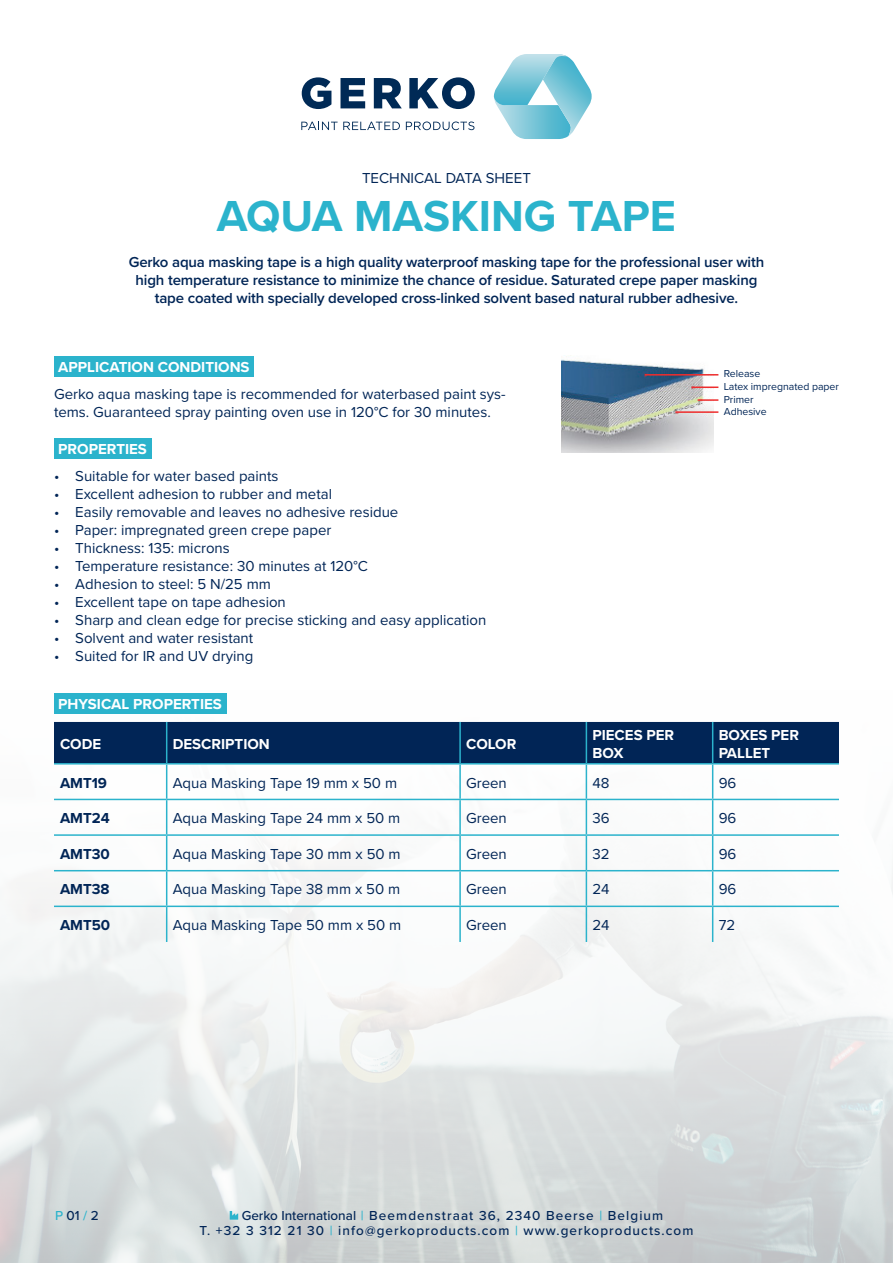
<style>
.page{position:relative;width:893px;height:1263px;background:#fff}
.page>*{position:absolute;margin:0;border:0;box-sizing:border-box;transform-origin:0 0}
.t1{font:700 45px "Proxima Nova";color:#2bb3cc}
.Alineastijl{font:15px/18px "Proxima Nova";color:#012556}
.t2{font:600 15px/18px "Proxima Nova";letter-spacing:-.01em;color:#012556;text-align:center}
.t3{font:700 15px/18px "Proxima Nova";color:#fff}
.t4{font:700 15px "Proxima Nova";color:#012556}
.t5{font:500 13.5px/15px "Proxima Nova";letter-spacing:.08em;color:#012556}
.Alineastijl-2{font:10.5px "Proxima Nova";color:#012556}
.s1{color:#2bb3cc}
</style>
<div class="page">
<svg style="left:301px;top:122px;width:99px;height:8px"></svg>
<svg style="left:406px;top:122px;width:68px;height:8px"></svg>
<svg style="left:302px;top:77px;width:29px;height:32px"></svg>
<svg style="left:340px;top:78px;width:25px;height:30px"></svg>
<svg style="left:374px;top:78px;width:28px;height:30px"></svg>
<svg style="left:409px;top:77px;width:66px;height:32px"></svg>
<svg style="left:494px;top:54px;width:98px;height:85px"></svg>
<img style="left:0;top:693px;width:893px;height:570px">
<svg style="left:230px;top:1211px;width:8px;height:8px"></svg>
<div style="left:54px;top:356px;width:200px;height:20px;background:#2bb3cc"></div>
<div style="left:54px;top:438px;width:97px;height:20px;background:#2bb3cc"></div>
<img style="left:562px;top:359px;width:151px;height:94px">
<hr style="left:645px;top:374px;width:73px;height:2px;background:#ee2d2d">
<hr style="left:675px;top:411px;width:43px;height:2px;background:#ee2d2d">
<hr style="left:692px;top:386px;width:26px;height:2px;background:#ee2d2d">
<hr style="left:698px;top:399px;width:20px;height:2px;background:#ee2d2d">
<div style="left:54px;top:693px;width:172px;height:20px;background:#2bb3cc"></div>
<div style="left:54px;top:722px;width:785px;height:41px;background:#012556"></div>
<hr style="left:166px;top:722px;width:1px;height:41px;background:#2bb3cc">
<hr style="left:459px;top:722px;width:2px;height:41px;background:#2bb3cc">
<hr style="left:586px;top:722px;width:1px;height:41px;background:#2bb3cc">
<hr style="left:712px;top:722px;width:1px;height:41px;background:#2bb3cc">
<hr style="left:54px;top:763px;width:113px;height:1px;background:#2bb3cc">
<hr style="left:54px;top:799px;width:113px;height:1px;background:#2bb3cc">
<hr style="left:54px;top:834px;width:113px;height:2px;background:#2bb3cc">
<hr style="left:54px;top:870px;width:113px;height:1px;background:#2bb3cc">
<hr style="left:166px;top:764px;width:1px;height:35px;background:#2bb3cc">
<hr style="left:166px;top:800px;width:1px;height:34px;background:#2bb3cc">
<hr style="left:166px;top:836px;width:1px;height:34px;background:#2bb3cc">
<hr style="left:166px;top:871px;width:1px;height:34px;background:#2bb3cc">
<hr style="left:167px;top:763px;width:293px;height:1px;background:#2bb3cc">
<hr style="left:460px;top:763px;width:126px;height:1px;background:#2bb3cc">
<hr style="left:586px;top:763px;width:127px;height:1px;background:#2bb3cc">
<hr style="left:459px;top:764px;width:2px;height:35px;background:#2bb3cc">
<hr style="left:586px;top:764px;width:1px;height:35px;background:#2bb3cc">
<hr style="left:459px;top:800px;width:2px;height:34px;background:#2bb3cc">
<hr style="left:586px;top:800px;width:1px;height:34px;background:#2bb3cc">
<hr style="left:459px;top:836px;width:2px;height:34px;background:#2bb3cc">
<hr style="left:586px;top:836px;width:1px;height:34px;background:#2bb3cc">
<hr style="left:459px;top:871px;width:2px;height:34px;background:#2bb3cc">
<hr style="left:586px;top:871px;width:1px;height:34px;background:#2bb3cc">
<hr style="left:167px;top:799px;width:293px;height:1px;background:#2bb3cc">
<hr style="left:460px;top:799px;width:126px;height:1px;background:#2bb3cc">
<hr style="left:586px;top:799px;width:127px;height:1px;background:#2bb3cc">
<hr style="left:167px;top:834px;width:293px;height:2px;background:#2bb3cc">
<hr style="left:460px;top:834px;width:126px;height:2px;background:#2bb3cc">
<hr style="left:586px;top:834px;width:127px;height:2px;background:#2bb3cc">
<hr style="left:167px;top:870px;width:293px;height:1px;background:#2bb3cc">
<hr style="left:460px;top:870px;width:126px;height:1px;background:#2bb3cc">
<hr style="left:586px;top:870px;width:127px;height:1px;background:#2bb3cc">
<hr style="left:712px;top:764px;width:1px;height:35px;background:#2bb3cc">
<hr style="left:712px;top:800px;width:1px;height:34px;background:#2bb3cc">
<hr style="left:712px;top:836px;width:1px;height:34px;background:#2bb3cc">
<hr style="left:712px;top:871px;width:1px;height:34px;background:#2bb3cc">
<hr style="left:713px;top:763px;width:126px;height:1px;background:#2bb3cc">
<hr style="left:713px;top:799px;width:126px;height:1px;background:#2bb3cc">
<hr style="left:713px;top:834px;width:126px;height:2px;background:#2bb3cc">
<hr style="left:713px;top:870px;width:126px;height:1px;background:#2bb3cc">
<hr style="left:54px;top:905px;width:113px;height:2px;background:#2bb3cc">
<hr style="left:166px;top:907px;width:1px;height:35px;background:#2bb3cc">
<hr style="left:167px;top:905px;width:293px;height:2px;background:#2bb3cc">
<hr style="left:460px;top:905px;width:126px;height:2px;background:#2bb3cc">
<hr style="left:586px;top:905px;width:127px;height:2px;background:#2bb3cc">
<hr style="left:459px;top:907px;width:2px;height:35px;background:#2bb3cc">
<hr style="left:586px;top:907px;width:1px;height:35px;background:#2bb3cc">
<hr style="left:712px;top:907px;width:1px;height:35px;background:#2bb3cc">
<hr style="left:713px;top:905px;width:126px;height:2px;background:#2bb3cc">
<p class="Alineastijl" style="left:362px;top:168px;width:170px">TECHNICAL DATA SHEET</p>
<p class="t1" style="left:217px;top:182px;width:461px">AQUA MASKING TAPE</p>
<p class="t2" style="left:129px;top:252px;width:637px">Gerko aqua masking tape is a high quality waterproof masking tape for the professional user with high temperature resistance to minimize the chance of residue. Saturated crepe paper masking tape coated with specially developed cross-linked solvent based natural rubber adhesive.</p>
<p class="t3" style="left:58px;top:358px;width:193px">APPLICATION CONDITIONS</p>
<p class="Alineastijl" style="left:54px;top:384px;width:453px">Gerko aqua masking tape is recommended for waterbased paint sys&shy;tems. Guaranteed spray painting oven use in 120°C for 30 minutes.</p>
<p class="t3" style="left:58px;top:440px;width:90px">PROPERTIES</p>
<p class="Alineastijl" style="left:54px;top:466px;width:226px">• Suitable for water based paints</p>
<p class="Alineastijl" style="left:54px;top:484px;width:280px">• Excellent adhesion to rubber and metal</p>
<p class="Alineastijl" style="left:54px;top:502px;width:346px">• Easily removable and leaves no adhesive residue</p>
<p class="Alineastijl" style="left:54px;top:520px;width:279px">• Paper: impregnated green crepe paper</p>
<p class="Alineastijl" style="left:54px;top:538px;width:177px">• Thickness: 135: microns</p>
<p class="Alineastijl" style="left:54px;top:556px;width:315px">• Temperature resistance: 30 minutes at 120°C</p>
<p class="Alineastijl" style="left:54px;top:574px;width:218px">• Adhesion to steel: 5 N/25 mm</p>
<p class="Alineastijl" style="left:54px;top:592px;width:233px">• Excellent tape on tape adhesion</p>
<p class="Alineastijl" style="left:54px;top:610px;width:434px">• Sharp and clean edge for precise sticking and easy application</p>
<p class="Alineastijl" style="left:54px;top:628px;width:201px">• Solvent and water resistant</p>
<p class="Alineastijl" style="left:54px;top:646px;width:201px">• Suited for IR and UV drying</p>
<p class="Alineastijl-2" style="left:724px;top:366px;width:38px">Release</p>
<p class="Alineastijl-2" style="left:724px;top:379px;width:117px">Latex impregnated paper</p>
<p class="Alineastijl-2" style="left:724px;top:391px;width:31px">Primer</p>
<p class="Alineastijl-2" style="left:724px;top:404px;width:44px">Adhesive</p>
<p class="t3" style="left:58px;top:695px;width:165px">PHYSICAL PROPERTIES</p>
<p class="t3" style="left:60px;top:734px;width:43px">CODE</p>
<p class="t3" style="left:173px;top:734px;width:99px">DESCRIPTION</p>
<p class="t3" style="left:466px;top:734px;width:52px">COLOR</p>
<p class="t3" style="left:592px;top:725px;width:83px">PIECES PER<br>BOX</p>
<p class="t3" style="left:719px;top:725px;width:82px">BOXES PER<br>PALLET</p>
<p class="t4" style="left:60px;top:771px;width:49px">AMT19</p>
<p class="Alineastijl" style="left:173px;top:773px;width:226px">Aqua Masking Tape 19 mm x 50 m</p>
<p class="Alineastijl" style="left:466px;top:773px;width:42px">Green</p>
<p class="Alineastijl" style="left:592px;top:773px;width:19px">48</p>
<p class="Alineastijl" style="left:719px;top:773px;width:19px">96</p>
<p class="t4" style="left:60px;top:807px;width:51px">AMT24</p>
<p class="Alineastijl" style="left:173px;top:808px;width:229px">Aqua Masking Tape 24 mm x 50 m</p>
<p class="Alineastijl" style="left:466px;top:808px;width:42px">Green</p>
<p class="Alineastijl" style="left:592px;top:808px;width:19px">36</p>
<p class="Alineastijl" style="left:719px;top:808px;width:19px">96</p>
<p class="t4" style="left:60px;top:843px;width:51px">AMT30</p>
<p class="Alineastijl" style="left:173px;top:844px;width:230px">Aqua Masking Tape 30 mm x 50 m</p>
<p class="Alineastijl" style="left:466px;top:844px;width:42px">Green</p>
<p class="Alineastijl" style="left:592px;top:844px;width:19px">32</p>
<p class="Alineastijl" style="left:719px;top:844px;width:19px">96</p>
<p class="t4" style="left:60px;top:878px;width:51px">AMT38</p>
<p class="Alineastijl" style="left:173px;top:880px;width:229px">Aqua Masking Tape 38 mm x 50 m</p>
<p class="Alineastijl" style="left:466px;top:880px;width:42px">Green</p>
<p class="Alineastijl" style="left:592px;top:880px;width:19px">24</p>
<p class="Alineastijl" style="left:719px;top:880px;width:19px">96</p>
<p class="t4" style="left:60px;top:914px;width:52px">AMT50</p>
<p class="Alineastijl" style="left:173px;top:915px;width:230px">Aqua Masking Tape 50 mm x 50 m</p>
<p class="Alineastijl" style="left:466px;top:915px;width:42px">Green</p>
<p class="Alineastijl" style="left:592px;top:915px;width:19px">24</p>
<p class="Alineastijl" style="left:719px;top:915px;width:18px">72</p>
<p class="t5" style="left:55px;top:1207px;width:45px"><span class="s1">P</span> 01 <span class="s1">/</span> 2</p>
<p class="t5" style="left:199px;top:1207px;width:495px;text-indent:42px">Gerko International <span class="s1">|</span> Beemdenstraat 36, 2340 Beerse <span class="s1">|</span> Belgium<br>T. +32 3 312 21 30 <span class="s1">|</span> info@gerkoproducts.com <span class="s1">|</span> www.gerkoproducts.com</p>
</div>
